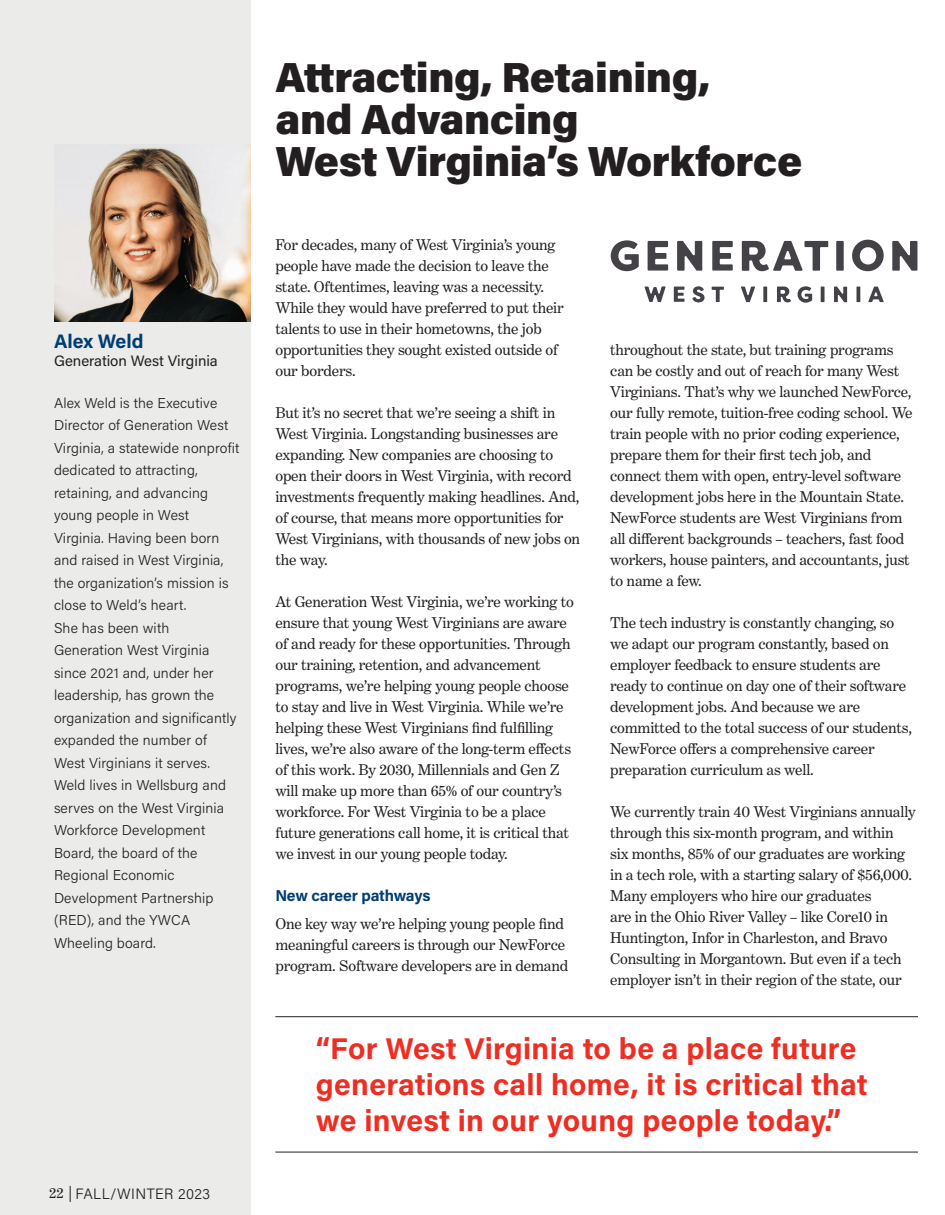
<style>
.page{position:relative;width:945px;height:1215px;background:#fff}
.page>*{position:absolute;margin:0;border:0;box-sizing:border-box;transform-origin:0 0}
.t1{font:900 42px/42px "Acumin Pro";letter-spacing:-.01em;color:#231f20}
.t2{font:700 30px/36px "Acumin Pro";letter-spacing:.01em;color:#ee2e22}
.t3{font:700 19.5px "Acumin Pro";color:#003d74}
.Para_No_Runts{font:15.75px/21px "Benton Modern";letter-spacing:-.01em;color:#231f20}
.Blue_Graph_Headers{font:700 15.75px "Acumin Pro";letter-spacing:-.015em;color:#003d74}
.t4{font:15px "Acumin Pro";color:#231f20}
.t5{font:300 15px "Acumin Pro";letter-spacing:.025em;color:#231f20}
.Bios{font:300 14.25px/22.5px "Acumin Pro";letter-spacing:.01em;color:#231f20}
.s1{font-family:"Benton Modern";font-weight:400}
</style>
<div class="page">
<div style="left:0;top:0;width:251px;height:1215px;background:#ebebe9"></div>
<svg style="left:70px;top:1186px;width:1px;height:16px"></svg>
<img style="left:54px;top:144px;width:197px;height:177px">
<svg style="left:611px;top:240px;width:28px;height:31px"></svg>
<svg style="left:648px;top:241px;width:20px;height:30px"></svg>
<svg style="left:677px;top:241px;width:25px;height:30px"></svg>
<svg style="left:712px;top:241px;width:21px;height:30px"></svg>
<svg style="left:742px;top:241px;width:86px;height:30px"></svg>
<div style="left:836px;top:241px;width:8px;height:30px;background:#444247"></div>
<svg style="left:852px;top:239px;width:32px;height:32px"></svg>
<svg style="left:892px;top:241px;width:25px;height:30px"></svg>
<svg style="left:645px;top:286px;width:21px;height:16px"></svg>
<svg style="left:674px;top:287px;width:10px;height:15px"></svg>
<svg style="left:692px;top:286px;width:13px;height:16px"></svg>
<svg style="left:712px;top:287px;width:12px;height:15px"></svg>
<svg style="left:741px;top:287px;width:14px;height:15px"></svg>
<svg style="left:763px;top:287px;width:4px;height:15px"></svg>
<svg style="left:777px;top:286px;width:14px;height:16px"></svg>
<svg style="left:797px;top:286px;width:15px;height:17px"></svg>
<svg style="left:821px;top:287px;width:4px;height:15px"></svg>
<svg style="left:834px;top:287px;width:13px;height:15px"></svg>
<hr style="left:857px;top:287px;width:3px;height:15px;background:#444247">
<svg style="left:868px;top:287px;width:16px;height:15px"></svg>
<hr style="left:275px;top:1016px;width:643px;height:1px;background:#231f20">
<hr style="left:275px;top:1152px;width:643px;height:1px;background:#231f20">
<p class="t3" style="left:54px;top:327px;width:91px">Alex Weld</p>
<p class="t4" style="left:54px;top:350px;width:165px">Generation West Virginia</p>
<p class="Bios" style="left:54px;top:391px;width:187px">Alex Weld is the Executive<br>Director of Generation West<br>Virginia, a statewide nonprofit dedicated to attracting, retaining, and advancing young people in West<br>Virginia. Having been born and raised in West Virginia, the organization’s mission is close to Weld’s heart.</p>
<p class="Bios" style="left:54px;top:616px;width:184px">She has been with<br>Generation West Virginia since 2021 and, under her leadership, has grown the organization and significantly expanded the number of<br>West Virginians it serves.<br>Weld lives in Wellsburg and serves on the West Virginia<br>Workforce Development<br>Board, the board of the<br>Regional Economic<br>Development Partnership (RED), and the YWCA<br>Wheeling board.</p>
<p class="t5" style="left:49px;top:1183px;width:163px"><span class="s1">22</span> FALL/WINTER 2023</p>
<p class="t1" style="left:275px;top:54px;width:528px">Attracting, Retaining,<br>and Advancing<br>West Virginia’s Workforce</p>
<p class="Para_No_Runts" style="left:275px;top:235px;width:290px">For decades, many of West Virginia’s young people have made the decision to leave the state. Oftentimes, leaving was a necessity.<br>While they would have preferred to put their talents to use in their hometowns, the job opportunities they sought existed outside of our borders.</p>
<p class="Para_No_Runts" style="left:275px;top:403px;width:306px">But it’s no secret that we’re seeing a shift in West Virginia. Longstanding businesses are expanding. New companies are choosing to open their doors in West Virginia, with record investments frequently making headlines. And, of course, that means more opportunities for West Virginians, with thousands of new jobs on the way.</p>
<p class="Para_No_Runts" style="left:275px;top:592px;width:300px">At Generation West Virginia, we’re working to ensure that young West Virginians are aware of and ready for these opportunities. Through our training, retention, and advancement programs, we’re helping young people choose to stay and live in West Virginia. While we’re helping these West Virginians find fulfilling lives, we’re also aware of the long-term effects of this work. By 2030, Millennials and Gen Z will make up more than 65% of our country’s workforce. For West Virginia to be a place future generations call home, it is critical that we invest in our young people today.</p>
<p class="Blue_Graph_Headers" style="left:275px;top:885px;width:157px">New career pathways</p>
<p class="Para_No_Runts" style="left:275px;top:913px;width:294px">One key way we’re helping young people find meaningful careers is through our NewForce program. Software developers are in demand</p>
<p class="Para_No_Runts" style="left:610px;top:339px;width:304px">throughout the state, but training programs can be costly and out of reach for many West Virginians. That’s why we launched NewForce, our fully remote, tuition-free coding school. We train people with no prior coding experience, prepare them for their first tech job, and connect them with open, entry-level software development jobs here in the Mountain State.<br>NewForce students are West Virginians from all different backgrounds – teachers, fast food workers, house painters, and accountants, just to name a few.</p>
<p class="Para_No_Runts" style="left:610px;top:612px;width:303px">The tech industry is constantly changing, so we adapt our program constantly, based on employer feedback to ensure students are ready to continue on day one of their software development jobs. And because we are committed to the total success of our students, NewForce offers a comprehensive career preparation curriculum as well.</p>
<p class="Para_No_Runts" style="left:610px;top:801px;width:307px">We currently train 40 West Virginians annually through this six-month program, and within<br>six months, 85% of our graduates are working in a tech role, with a starting salary of $56,000.<br>Many employers who hire our graduates<br>are in the Ohio River Valley – like Core10 in Huntington, Infor in Charleston, and Bravo Consulting in Morgantown. But even if a tech employer isn’t in their region of the state, our</p>
<p class="t2" style="left:316px;top:1029px;width:553px">“For West Virginia to be a place future generations call home, it is critical that we invest in our young people today.”</p>
</div>
